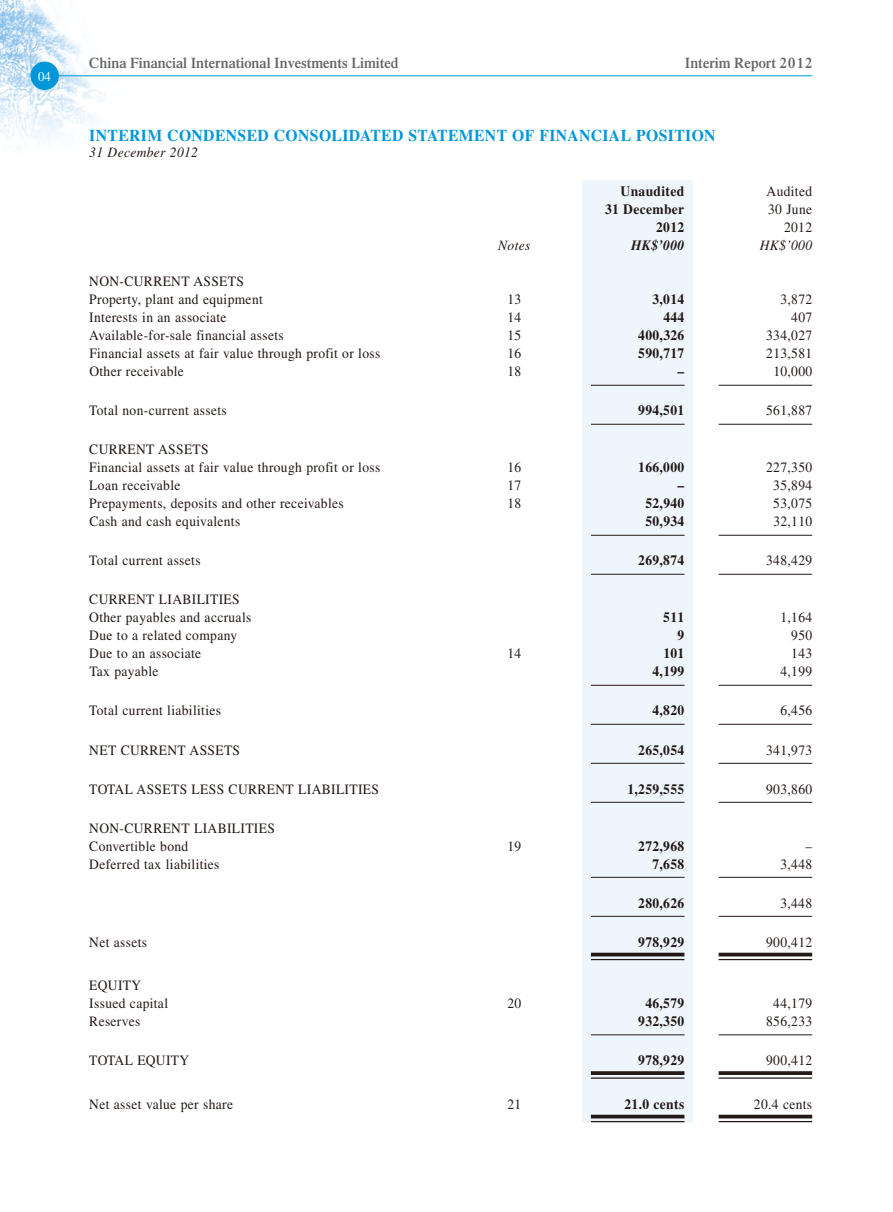
<style>
.page{position:relative;width:893px;height:1212px;background:#fff}
.page>*{position:absolute;margin:0;border:0;box-sizing:border-box;transform-origin:0 0}
.t1{font:700 16.5px "Times LT Std";letter-spacing:.025em;color:#0097da;scale:.95 1}
.t2{font:600 15px "Times LT Std";color:#666565;scale:.95 1}
.t3{font:14.25px/18px "Times LT Std";letter-spacing:.025em;color:#231916;scale:.95 1}
.t4{font:700 14.25px "Times LT Std";letter-spacing:.025em;color:#231916;scale:.95 1}
.t5{font:italic 14.25px "Times LT Std";letter-spacing:.025em;color:#231916;scale:.95 1}
.t6{font:italic 700 14.25px "Times LT Std";color:#231916;scale:.95 1}
.t7{font:13.5px "Times LT Std";color:#fff;scale:.95 1}
</style>
<div class="page">
<img style="left:0;top:0;width:787px;height:191px">
<div style="left:31px;top:62px;width:27px;height:28px;background:#0097da;border-radius:50%"></div>
<div style="left:31px;top:62px;width:28px;height:28px;border:1px solid #0097da;border-radius:50%"></div>
<hr style="left:55px;top:75px;width:757px;height:1px;background:#0097da">
<div style="left:583px;top:180px;width:110px;height:942px;background:#eef6fc"></div>
<hr style="left:591px;top:385px;width:93px;height:1px;background:#231916">
<hr style="left:719px;top:385px;width:93px;height:1px;background:#231916">
<hr style="left:591px;top:424px;width:93px;height:1px;background:#231916">
<hr style="left:719px;top:424px;width:93px;height:1px;background:#231916">
<hr style="left:591px;top:535px;width:93px;height:1px;background:#231916">
<hr style="left:719px;top:535px;width:93px;height:1px;background:#231916">
<hr style="left:591px;top:574px;width:93px;height:1px;background:#231916">
<hr style="left:719px;top:574px;width:93px;height:1px;background:#231916">
<hr style="left:591px;top:685px;width:93px;height:1px;background:#231916">
<hr style="left:719px;top:685px;width:93px;height:1px;background:#231916">
<hr style="left:591px;top:724px;width:93px;height:1px;background:#231916">
<hr style="left:719px;top:724px;width:93px;height:1px;background:#231916">
<hr style="left:591px;top:763px;width:93px;height:1px;background:#231916">
<hr style="left:719px;top:763px;width:93px;height:1px;background:#231916">
<hr style="left:591px;top:802px;width:93px;height:1px;background:#231916">
<hr style="left:719px;top:802px;width:93px;height:1px;background:#231916">
<hr style="left:591px;top:877px;width:93px;height:1px;background:#231916">
<hr style="left:719px;top:877px;width:93px;height:1px;background:#231916">
<hr style="left:591px;top:916px;width:93px;height:1px;background:#231916">
<hr style="left:719px;top:916px;width:93px;height:1px;background:#231916">
<hr style="left:591px;top:953px;width:93px;height:3px;background:#231916">
<hr style="left:591px;top:959px;width:93px;height:1px;background:#231916">
<hr style="left:719px;top:953px;width:93px;height:3px;background:#231916">
<hr style="left:719px;top:959px;width:93px;height:1px;background:#231916">
<hr style="left:591px;top:1034px;width:93px;height:1px;background:#231916">
<hr style="left:719px;top:1034px;width:93px;height:1px;background:#231916">
<svg style="left:591px;top:1071px;width:93px;height:4px"></svg>
<hr style="left:591px;top:1077px;width:93px;height:2px;background:#231916">
<svg style="left:719px;top:1071px;width:93px;height:4px"></svg>
<hr style="left:719px;top:1077px;width:93px;height:2px;background:#231916">
<hr style="left:591px;top:1115px;width:93px;height:3px;background:#231916">
<hr style="left:591px;top:1121px;width:93px;height:1px;background:#231916">
<hr style="left:719px;top:1115px;width:93px;height:3px;background:#231916">
<hr style="left:719px;top:1121px;width:93px;height:1px;background:#231916">
<p class="t7" style="left:38px;top:68px;width:15px">04</p>
<p class="t2" style="left:89px;top:54px;width:327px">China Financial International Investments Limited</p>
<p class="t2" style="left:685px;top:54px;width:136px">Interim Report 2012</p>
<p class="t1" style="left:89px;top:126px;width:661px">INTERIM CONDENSED CONSOLIDATED STATEMENT OF FINANCIAL POSITION</p>
<p class="t5" style="left:89px;top:145px;width:116px">31 December 2012</p>
<p class="t4" style="left:621px;top:183px;width:68px">Unaudited</p>
<p class="t3" style="left:766px;top:183px;width:50px">Audited</p>
<p class="t4" style="left:605px;top:201px;width:85px">31 December</p>
<p class="t3" style="left:768px;top:201px;width:48px">30 June</p>
<p class="t4" style="left:656px;top:219px;width:31px">2012</p>
<p class="t3" style="left:784px;top:219px;width:31px">2012</p>
<p class="t5" style="left:498px;top:238px;width:35px">Notes</p>
<p class="t6" style="left:631px;top:237px;width:57px">HK$’000</p>
<p class="t5" style="left:760px;top:238px;width:57px">HK$’000</p>
<p class="t3" style="left:89px;top:273px;width:184px">NON-CURRENT ASSETS<br>Property, plant and equipment</p>
<p class="t3" style="left:507px;top:291px;width:16px">13</p>
<p class="t4" style="left:652px;top:291px;width:35px">3,014</p>
<p class="t3" style="left:780px;top:291px;width:35px">3,872</p>
<p class="t3" style="left:89px;top:309px;width:146px">Interests in an associate</p>
<p class="t3" style="left:507px;top:309px;width:16px">14</p>
<p class="t4" style="left:663px;top:309px;width:24px">444</p>
<p class="t3" style="left:791px;top:309px;width:24px">407</p>
<p class="t3" style="left:89px;top:327px;width:206px">Available-for-sale financial assets</p>
<p class="t3" style="left:507px;top:327px;width:16px">15</p>
<p class="t4" style="left:638px;top:327px;width:50px">400,326</p>
<p class="t3" style="left:766px;top:327px;width:50px">334,027</p>
<p class="t3" style="left:89px;top:345px;width:308px">Financial assets at fair value through profit or loss</p>
<p class="t3" style="left:507px;top:345px;width:16px">16</p>
<p class="t4" style="left:638px;top:345px;width:50px">590,717</p>
<p class="t3" style="left:766px;top:345px;width:50px">213,581</p>
<p class="t3" style="left:89px;top:363px;width:101px">Other receivable</p>
<p class="t3" style="left:507px;top:363px;width:16px">18</p>
<p class="t4" style="left:678px;top:363px;width:9px">–</p>
<p class="t3" style="left:773px;top:363px;width:42px">10,000</p>
<p class="t3" style="left:89px;top:402px;width:146px">Total non-current assets</p>
<p class="t4" style="left:638px;top:402px;width:50px">994,501</p>
<p class="t3" style="left:766px;top:402px;width:50px">561,887</p>
<p class="t3" style="left:89px;top:441px;width:308px">CURRENT ASSETS<br>Financial assets at fair value through profit or loss</p>
<p class="t3" style="left:507px;top:459px;width:16px">16</p>
<p class="t4" style="left:638px;top:459px;width:50px">166,000</p>
<p class="t3" style="left:766px;top:459px;width:50px">227,350</p>
<p class="t3" style="left:89px;top:477px;width:98px">Loan receivable</p>
<p class="t3" style="left:507px;top:477px;width:16px">17</p>
<p class="t4" style="left:677px;top:477px;width:9px">–</p>
<p class="t3" style="left:773px;top:477px;width:42px">35,894</p>
<p class="t3" style="left:89px;top:495px;width:269px">Prepayments, deposits and other receivables</p>
<p class="t3" style="left:507px;top:495px;width:16px">18</p>
<p class="t4" style="left:645px;top:495px;width:42px">52,940</p>
<p class="t3" style="left:773px;top:495px;width:42px">53,075</p>
<p class="t3" style="left:89px;top:513px;width:160px">Cash and cash equivalents</p>
<p class="t4" style="left:645px;top:513px;width:42px">50,934</p>
<p class="t3" style="left:773px;top:513px;width:42px">32,110</p>
<p class="t3" style="left:89px;top:552px;width:119px">Total current assets</p>
<p class="t4" style="left:638px;top:552px;width:50px">269,874</p>
<p class="t3" style="left:766px;top:552px;width:50px">348,429</p>
<p class="t3" style="left:89px;top:591px;width:172px">CURRENT LIABILITIES<br>Other payables and accruals</p>
<p class="t4" style="left:663px;top:609px;width:24px">511</p>
<p class="t3" style="left:780px;top:609px;width:35px">1,164</p>
<p class="t3" style="left:89px;top:627px;width:157px">Due to a related company</p>
<p class="t4" style="left:677px;top:627px;width:9px">9</p>
<p class="t3" style="left:791px;top:627px;width:24px">950</p>
<p class="t3" style="left:89px;top:645px;width:119px">Due to an associate</p>
<p class="t3" style="left:507px;top:645px;width:16px">14</p>
<p class="t4" style="left:663px;top:645px;width:24px">101</p>
<p class="t3" style="left:791px;top:645px;width:24px">143</p>
<p class="t3" style="left:89px;top:663px;width:74px">Tax payable</p>
<p class="t4" style="left:652px;top:663px;width:35px">4,199</p>
<p class="t3" style="left:780px;top:663px;width:35px">4,199</p>
<p class="t3" style="left:89px;top:702px;width:140px">Total current liabilities</p>
<p class="t4" style="left:652px;top:702px;width:35px">4,820</p>
<p class="t3" style="left:780px;top:702px;width:35px">6,456</p>
<p class="t3" style="left:89px;top:741px;width:160px">NET CURRENT ASSETS</p>
<p class="t4" style="left:638px;top:741px;width:50px">265,054</p>
<p class="t3" style="left:766px;top:741px;width:50px">341,973</p>
<p class="t3" style="left:89px;top:780px;width:307px">TOTAL ASSETS LESS CURRENT LIABILITIES</p>
<p class="t4" style="left:627px;top:780px;width:61px">1,259,555</p>
<p class="t3" style="left:766px;top:780px;width:50px">903,860</p>
<p class="t3" style="left:89px;top:819px;width:197px">NON-CURRENT LIABILITIES<br>Convertible bond</p>
<p class="t3" style="left:507px;top:837px;width:16px">19</p>
<p class="t4" style="left:638px;top:837px;width:50px">272,968</p>
<p class="t3" style="left:805px;top:837px;width:9px">–</p>
<p class="t3" style="left:89px;top:855px;width:139px">Deferred tax liabilities</p>
<p class="t4" style="left:652px;top:855px;width:35px">7,658</p>
<p class="t3" style="left:780px;top:855px;width:35px">3,448</p>
<p class="t4" style="left:638px;top:894px;width:50px">280,626</p>
<p class="t3" style="left:780px;top:894px;width:35px">3,448</p>
<p class="t3" style="left:89px;top:933px;width:62px">Net assets</p>
<p class="t4" style="left:638px;top:933px;width:50px">978,929</p>
<p class="t3" style="left:766px;top:933px;width:50px">900,412</p>
<p class="t3" style="left:89px;top:976px;width:84px">EQUITY<br>Issued capital</p>
<p class="t3" style="left:507px;top:994px;width:16px">20</p>
<p class="t4" style="left:645px;top:995px;width:42px">46,579</p>
<p class="t3" style="left:773px;top:994px;width:42px">44,179</p>
<p class="t3" style="left:89px;top:1012px;width:55px">Reserves</p>
<p class="t4" style="left:638px;top:1013px;width:50px">932,350</p>
<p class="t3" style="left:766px;top:1012px;width:50px">856,233</p>
<p class="t3" style="left:89px;top:1051px;width:107px">TOTAL EQUITY</p>
<p class="t4" style="left:638px;top:1052px;width:50px">978,929</p>
<p class="t3" style="left:766px;top:1051px;width:50px">900,412</p>
<p class="t3" style="left:89px;top:1095px;width:153px">Net asset value per share</p>
<p class="t3" style="left:507px;top:1095px;width:16px">21</p>
<p class="t4" style="left:624px;top:1095px;width:64px">21.0 cents</p>
<p class="t3" style="left:754px;top:1095px;width:63px">20.4 cents</p>
</div>
